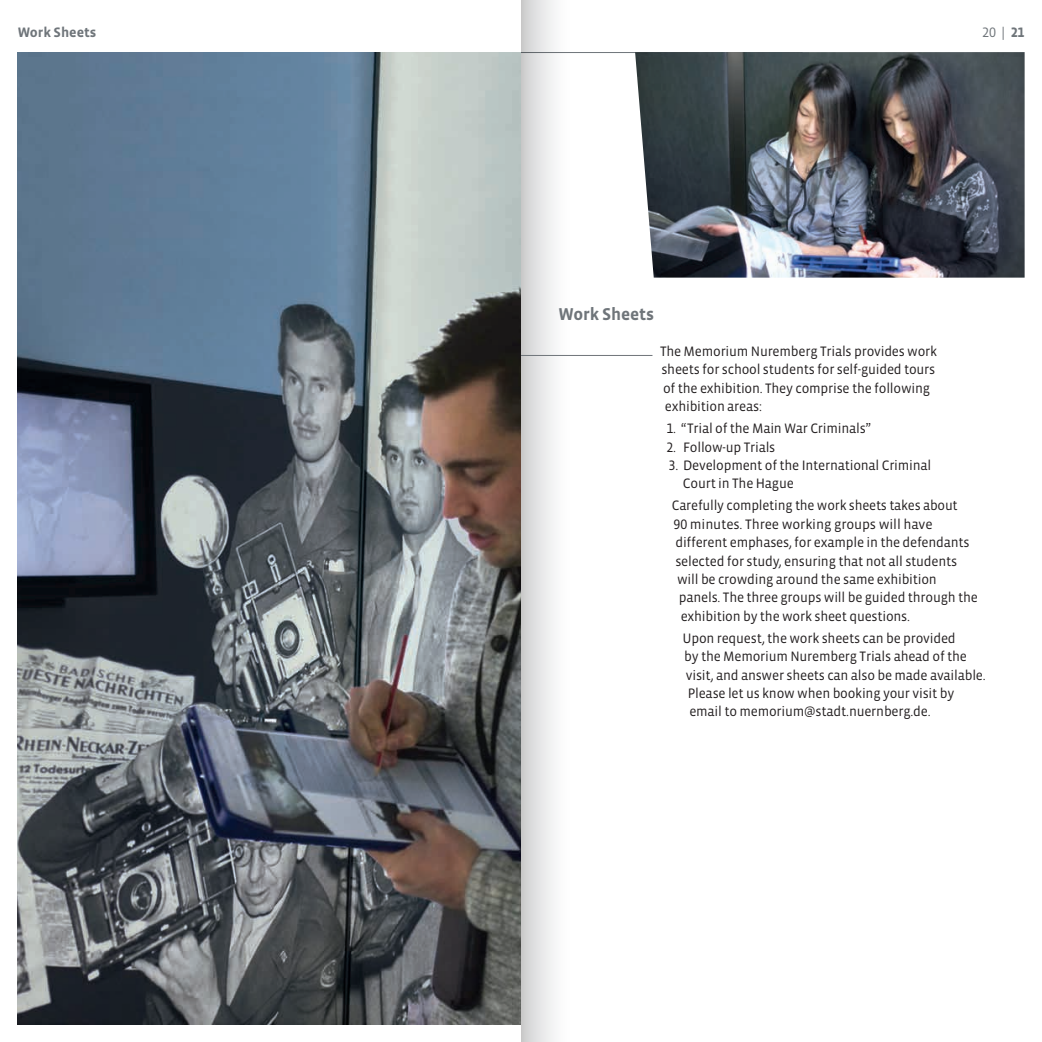
<style>
.page{position:relative;width:1042px;height:1042px;background:#fff}
.page>*{position:absolute;margin:0;border:0;box-sizing:border-box;transform-origin:0 0}
.t1{font:700 17.5px "Vista Sans OT";letter-spacing:-.01em;color:#6f757a}
.t2{font:14px/18.4px "Vista Sans OT";letter-spacing:-.015em;color:#231f20}
.t3{font:14px "Vista Sans OT";letter-spacing:-.015em;color:#231f20;scale:.96 1}
.t4{font:700 14px "Vista Sans OT";letter-spacing:-.005em;color:#6f757a}
.t5{font:14px "Vista Sans OT";color:#6f757a}
.s1{font-weight:700}
</style>
<div class="page">
<hr style="left:521px;top:52px;width:281px;height:1px;background:#6f757a">
<div style="left:521px;top:0;width:49px;height:1042px;background:linear-gradient(to right,#cfcfd0,#fff)"></div>
<img style="left:17px;top:52px;width:504px;height:972px">
<img style="left:635px;top:52px;width:389px;height:226px">
<hr style="left:521px;top:355px;width:131px;height:1px;background:#6f757a">
<p class="t4" style="left:17px;top:25px;width:80px">Work Sheets</p>
<p class="t1" style="left:558px;top:305px;width:97px">Work Sheets</p>
<p class="t5" style="left:982px;top:25px;width:44px">20 | <span class="s1">21</span></p>
<p class="t2" style="left:660px;top:342px;width:279px">The Memorium Nuremberg Trials provides work sheets for school students for self-guided tours of the exhibition. They comprise the following exhibition areas:</p>
<p class="t2" style="left:666px;top:419px;width:206px">1. “Trial of the Main War Criminals”</p>
<p class="t2" style="left:666px;top:438px;width:110px">2. Follow-up Trials</p>
<p class="t2" style="left:683px;top:456px;width:250px;text-indent:-14px">3. Development of the International Criminal<br>Court in The Hague</p>
<p class="t3" style="left:672px;top:498px;width:299px">Carefully completing the work sheets takes about</p>
<p class="t2" style="left:673px;top:515px;width:260px">90 minutes. Three working groups will have</p>
<p class="t2" style="left:675px;top:533px;width:296px">different emphases, for example in the defendants</p>
<p class="t2" style="left:675px;top:552px;width:283px">selected for study, ensuring that not all students</p>
<p class="t2" style="left:677px;top:570px;width:261px">will be crowding around the same exhibition</p>
<p class="t2" style="left:679px;top:589px;width:301px">panels. The three groups will be guided through the</p>
<p class="t2" style="left:680px;top:607px;width:231px">exhibition by the work sheet questions.</p>
<p class="t2" style="left:682px;top:629px;width:275px">Upon request, the work sheets can be provided</p>
<p class="t2" style="left:684px;top:647px;width:284px">by the Memorium Nuremberg Trials ahead of the</p>
<p class="t2" style="left:686px;top:666px;width:301px">visit, and answer sheets can also be made available.</p>
<p class="t2" style="left:688px;top:684px;width:268px">Please let us know when booking your visit by</p>
<p class="t2" style="left:689px;top:703px;width:243px">email to memorium@stadt.nuernberg.de.</p>
</div>
